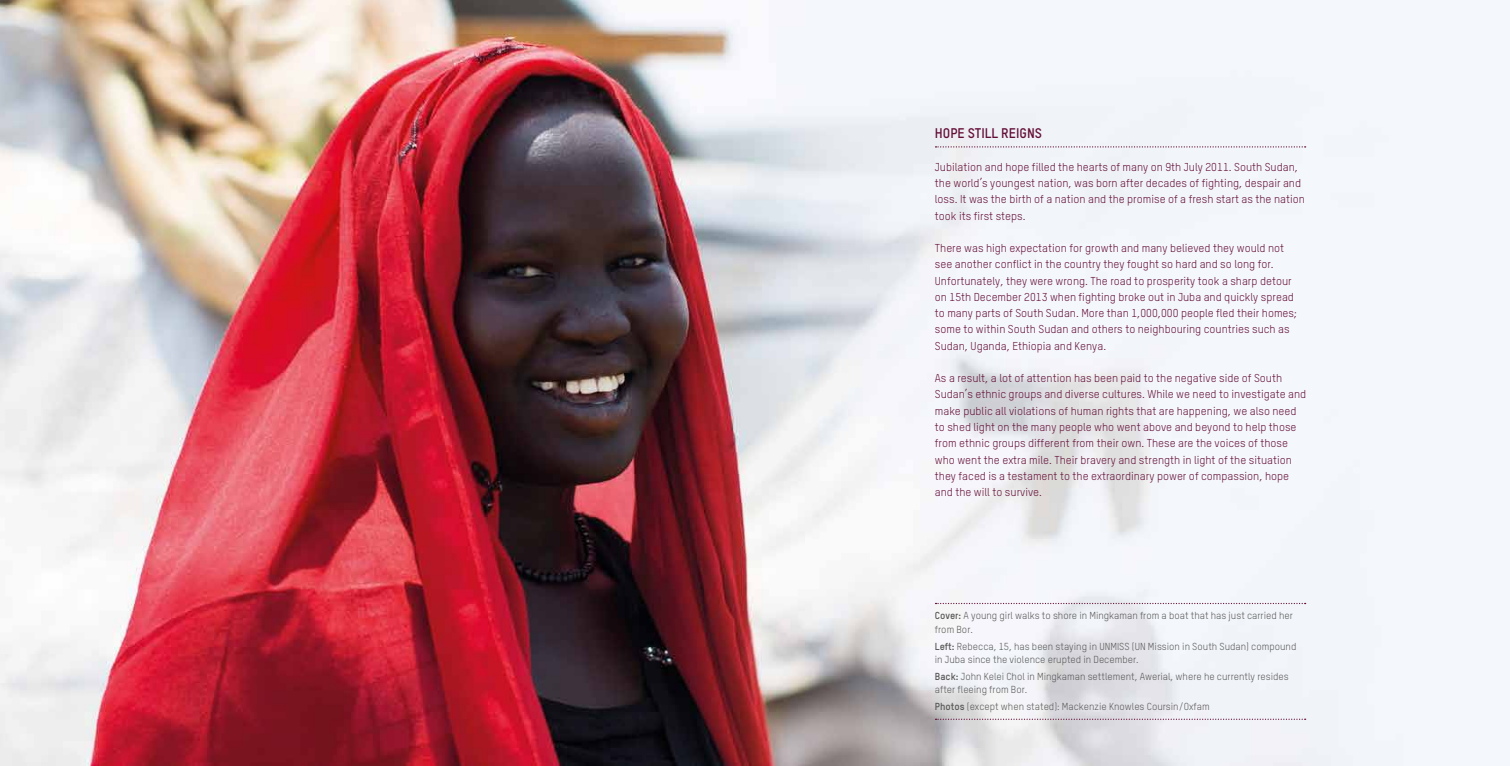
<style>
.page{position:relative;width:1510px;height:766px;background:#fff}
.page>*{position:absolute;margin:0;border:0;box-sizing:border-box;transform-origin:0 0}
.t1{font:700 13.75px "Oxfam TSTARPRO";color:#630e37}
.t2{font:11.25px/16.2px "Oxfam TSTARPRO";color:#630e37}
.t3{font:10px/13.8px "Oxfam TSTARPRO";color:#575756}
.s1{font-weight:700}
</style>
<div class="page">
<img style="left:0;top:0;width:1509px;height:765px">
<svg style="left:935px;top:602px;width:370px;height:2px"></svg>
<svg style="left:935px;top:146px;width:370px;height:1px"></svg>
<svg style="left:935px;top:718px;width:370px;height:1px"></svg>
<p class="t1" style="left:935px;top:125px;width:109px">HOPE STILL REIGNS</p>
<p class="t2" style="left:935px;top:158px;width:371px">Jubilation and hope filled the hearts of many on 9th July 2011. South Sudan, the world’s youngest nation, was born after decades of fighting, despair and loss. It was the birth of a nation and the promise of a fresh start as the nation took its first steps.</p>
<p class="t2" style="left:935px;top:240px;width:363px">There was high expectation for growth and many believed they would not see another conflict in the country they fought so hard and so long for.<br>Unfortunately, they were wrong. The road to prosperity took a sharp detour on 15th December 2013 when fighting broke out in Juba and quickly spread to many parts of South Sudan. More than 1,000,000 people fled their homes; some to within South Sudan and others to neighbouring countries such as Sudan, Uganda, Ethiopia and Kenya.</p>
<p class="t2" style="left:935px;top:370px;width:373px">As a result, a lot of attention has been paid to the negative side of South Sudan’s ethnic groups and diverse cultures. While we need to investigate and make public all violations of human rights that are happening, we also need to shed light on the many people who went above and beyond to help those from ethnic groups different from their own. These are the voices of those who went the extra mile. Their bravery and strength in light of the situation they faced is a testament to the extraordinary power of compassion, hope and the will to survive.</p>
<p class="t3" style="left:935px;top:608px;width:359px"><span class="s1">Cover:</span> A young girl walks to shore in Mingkaman from a boat that has just carried her from Bor.</p>
<p class="t3" style="left:935px;top:638px;width:363px"><span class="s1">Left:</span> Rebecca, 15, has been staying in UNMISS (UN Mission in South Sudan) compound in Juba since the violence erupted in December.</p>
<p class="t3" style="left:935px;top:668px;width:355px"><span class="s1">Back:</span> John Kelei Chol in Mingkaman settlement, Awerial, where he currently resides after fleeing from Bor.</p>
<p class="t3" style="left:935px;top:698px;width:276px"><span class="s1">Photos</span> (except when stated): Mackenzie Knowles Coursin/Oxfam</p>
</div>
